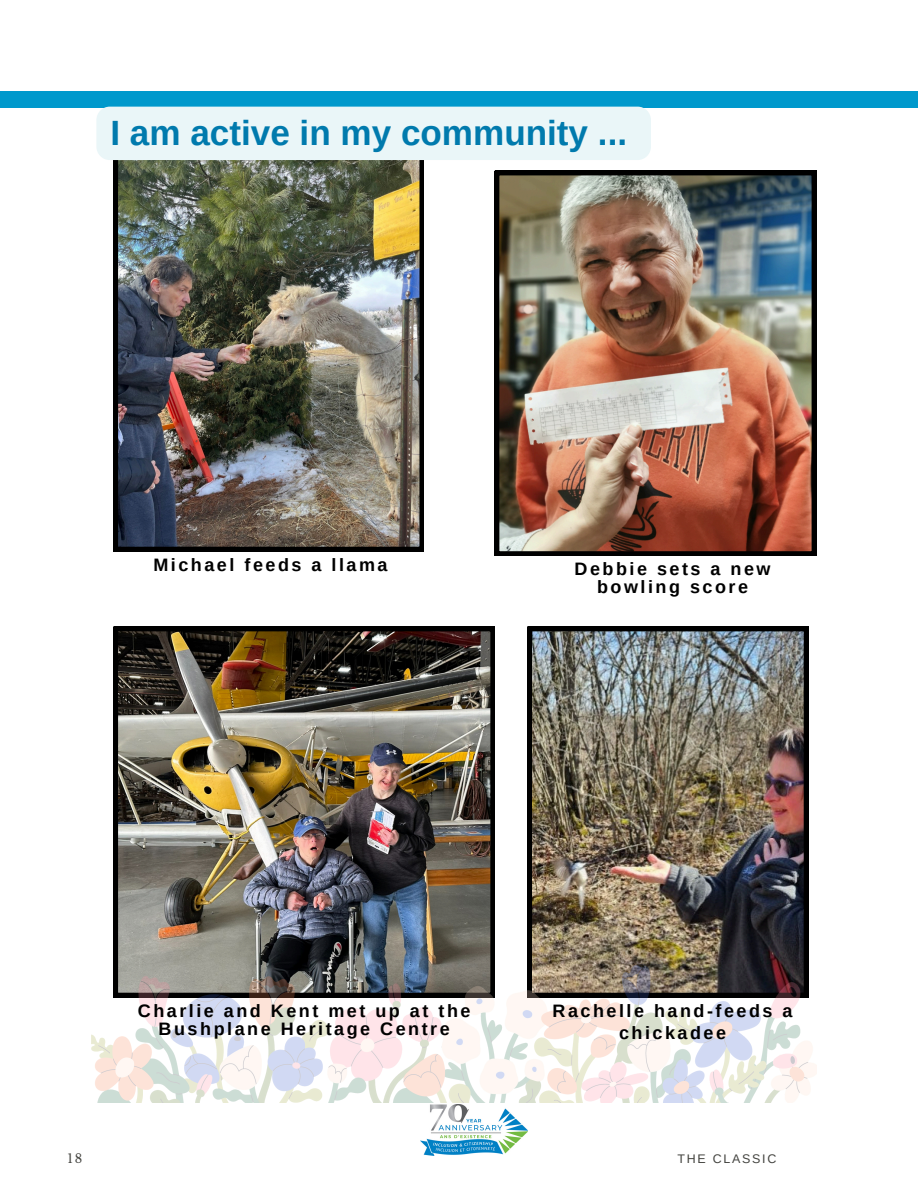
<style>
.page{position:relative;width:918px;height:1188px;background:#fff}
.page>*{position:absolute;margin:0;border:0;box-sizing:border-box;transform-origin:0 0}
.t1{font:700 35.1px "Arimo";color:#007aad}
.t2{font:700 18px/18px "Arimo";letter-spacing:.14em;color:#000;text-align:center}
.t3{font:12.45px "Arimo";letter-spacing:.14em;color:#444440}
.t4{font:12.45px "Libre Baskerville";color:#444440}
</style>
<div class="page">
<div style="left:0;top:92px;width:918px;height:16px;background:#09c"></div>
<img style="left:421px;top:1104px;width:106px;height:52px">
<img style="left:495px;top:171px;width:321px;height:385px">
<img style="left:114px;top:160px;width:310px;height:391px">
<img style="left:114px;top:627px;width:381px;height:338px">
<img style="left:528px;top:627px;width:280px;height:338px">
<img style="left:92px;top:965px;width:724px;height:138px">
<div style="left:96px;top:107px;width:555px;height:53px;background:#eaf6f8"></div>
<p class="t1" style="left:110px;top:113px;width:518px">I am active in my community ...</p>
<p class="t2" style="left:153px;top:556px;width:236px">Michael feeds a llama</p>
<p class="t2" style="left:575px;top:560px;width:198px">Debbie sets a new bowling score</p>
<h2 class="t2" style="left:138px;top:1002px;width:334px">Charlie and Kent met up at the<br>Bushplane Heritage Centre</h2>
<h2 class="t2" style="left:553px;top:999px;width:242px;line-height:22.5px">Rachelle hand-feeds a chickadee</h2>
<p class="t4" style="left:67px;top:1151px;width:16px">18</p>
<h2 class="t3" style="left:678px;top:1152px;width:100px">THE CLASSIC</h2>
</div>
